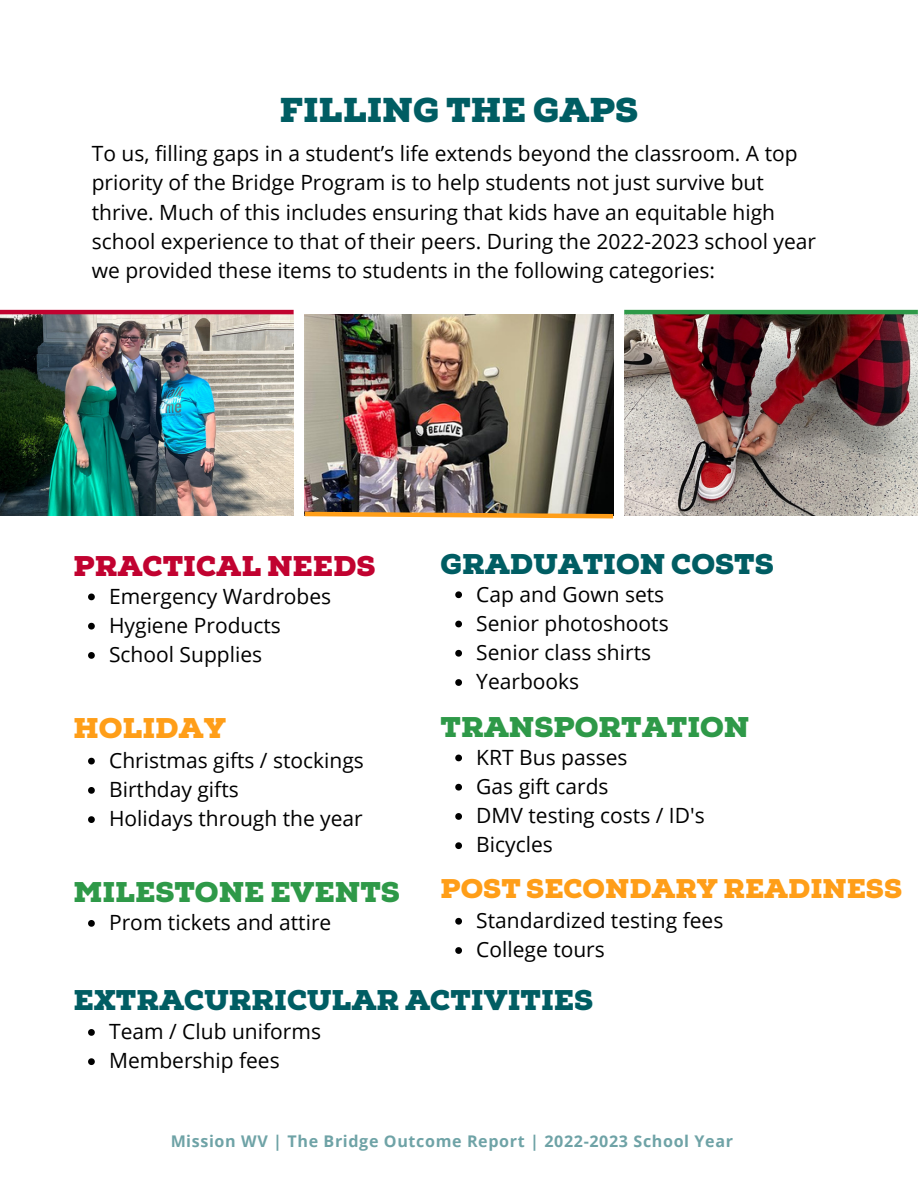
<style>
.page{position:relative;width:918px;height:1188px;background:#fff}
.page>*{position:absolute;margin:0;border:0;box-sizing:border-box;transform-origin:0 0}
.t1{font:900 34.5px "Nexa Slab";color:#005d63}
.t2{font:900 28.5px "Nexa Slab";color:#005d63}
.t3{font:900 28.5px "Nexa Slab";color:#2e9948}
.t4{font:900 28.5px "Nexa Slab";color:#c10230}
.t5{font:900 28.5px "Nexa Slab";color:#ff9e18}
.t6{font:900 27px "Nexa Slab";color:#ff9e18}
.t7{font:21px/29.2px "Open Sans";color:#000}
.t8{font:700 16.05px "Open Sans";letter-spacing:.04em;color:#005d63}
</style>
<div class="page">
<img style="left:0;top:314px;width:294px;height:202px">
<img style="left:305px;top:314px;width:308px;height:195px">
<img style="left:624px;top:314px;width:294px;height:202px">
<svg style="left:88px;top:594px;width:7px;height:6px"></svg>
<svg style="left:88px;top:623px;width:7px;height:7px"></svg>
<svg style="left:88px;top:652px;width:7px;height:7px"></svg>
<svg style="left:88px;top:758px;width:7px;height:6px"></svg>
<svg style="left:88px;top:787px;width:7px;height:7px"></svg>
<svg style="left:88px;top:816px;width:7px;height:7px"></svg>
<svg style="left:88px;top:1029px;width:7px;height:7px"></svg>
<svg style="left:88px;top:1058px;width:7px;height:7px"></svg>
<hr style="left:0;top:310px;width:294px;height:4px;background:#c10230">
<svg style="left:304px;top:509px;width:310px;height:10px;background:#c3965a"></svg>
<hr style="left:624px;top:310px;width:294px;height:4px;background:#2e9948">
<svg style="left:88px;top:920px;width:7px;height:7px"></svg>
<svg style="left:455px;top:591px;width:7px;height:7px"></svg>
<svg style="left:455px;top:621px;width:7px;height:6px"></svg>
<svg style="left:455px;top:650px;width:7px;height:7px"></svg>
<svg style="left:455px;top:679px;width:7px;height:7px"></svg>
<svg style="left:455px;top:755px;width:7px;height:6px"></svg>
<svg style="left:455px;top:784px;width:7px;height:7px"></svg>
<svg style="left:455px;top:813px;width:7px;height:7px"></svg>
<svg style="left:455px;top:842px;width:7px;height:7px"></svg>
<svg style="left:455px;top:918px;width:7px;height:7px"></svg>
<svg style="left:455px;top:947px;width:7px;height:7px"></svg>
<p class="t1" style="left:280px;top:90px;width:360px">FILLING THE GAPS</p>
<p class="t7" style="left:92px;top:138px;width:726px">To us, filling gaps in a student’s life extends beyond the classroom. A top priority of the Bridge Program is to help students not just survive but thrive. Much of this includes ensuring that kids have an equitable high school experience to that of their peers. During the 2022-2023 school year we provided these items to students in the following categories:</p>
<p class="t4" style="left:73px;top:549px;width:304px">PRACTICAL NEEDS</p>
<p class="t7" style="left:109px;top:581px;width:224px">Emergency Wardrobes</p>
<p class="t7" style="left:109px;top:610px;width:173px">Hygiene Products</p>
<p class="t7" style="left:109px;top:639px;width:155px">School Supplies</p>
<p class="t5" style="left:73px;top:712px;width:154px">HOLIDAY</p>
<p class="t7" style="left:109px;top:745px;width:256px">Christmas gifts / stockings</p>
<p class="t7" style="left:109px;top:774px;width:131px">Birthday gifts</p>
<p class="t7" style="left:109px;top:804px;width:255px">Holidays through the year</p>
<p class="t3" style="left:73px;top:876px;width:328px">MILESTONE EVENTS</p>
<p class="t7" style="left:109px;top:907px;width:224px">Prom tickets and attire</p>
<p class="t2" style="left:441px;top:547px;width:335px">GRADUATION COSTS</p>
<p class="t7" style="left:476px;top:579px;width:189px">Cap and Gown sets</p>
<p class="t7" style="left:476px;top:608px;width:194px">Senior photoshoots</p>
<p class="t7" style="left:476px;top:637px;width:176px">Senior class shirts</p>
<p class="t7" style="left:476px;top:666px;width:105px">Yearbooks</p>
<p class="t3" style="left:441px;top:710px;width:310px">TRANSPORTATION</p>
<p class="t7" style="left:476px;top:742px;width:153px">KRT Bus passes</p>
<p class="t7" style="left:476px;top:771px;width:134px">Gas gift cards</p>
<p class="t7" style="left:476px;top:800px;width:230px">DMV testing costs / ID's</p>
<p class="t7" style="left:476px;top:830px;width:78px">Bicycles</p>
<p class="t6" style="left:441px;top:873px;width:463px">POST SECONDARY READINESS</p>
<p class="t7" style="left:476px;top:905px;width:249px">Standardized testing fees</p>
<p class="t7" style="left:476px;top:934px;width:130px">College tours</p>
<p class="t2" style="left:73px;top:983px;width:521px">EXTRACURRICULAR ACTIVITIES</p>
<p class="t7" style="left:109px;top:1016px;width:213px">Team / Club uniforms</p>
<p class="t7" style="left:109px;top:1046px;width:172px">Membership fees</p>
<p class="t8" style="left:170px;top:1130px;width:564px">Mission WV | The Bridge Outcome Report | 2022-2023 School Year</p>
</div>
